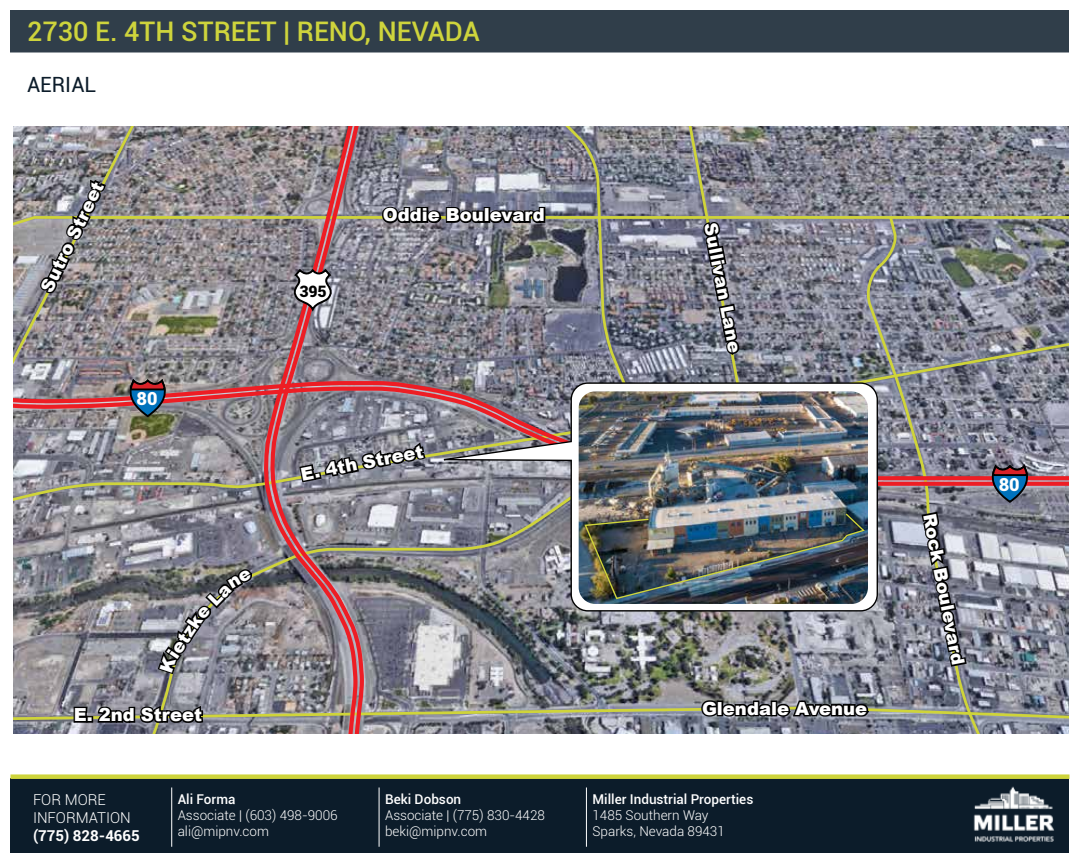
<style>
.page{position:relative;width:1080px;height:864px;background:#fff}
.page>*{position:absolute;margin:0;border:0;box-sizing:border-box;transform-origin:0 0}
.t1{font:500 27px "Roboto";color:#ced43c}
.t2{font:21px "Roboto";color:#0c1c2a}
.t3{font:900 18px "Arial";color:#fff}
.t4{font:900 18px "Roboto";color:#fff}
.t5{font:900 15.75px "Roboto";color:#000}
.t6{font:300 15px/18px "Roboto";color:#fff}
.t7{font:700 15px "Roboto";color:#fff}
.t8{font:300 13.5px/16.2px "Roboto";color:#fff}
.t9{font:500 13.5px "Roboto";color:#fff}
</style>
<div class="page">
<div style="left:10px;top:778px;width:1060px;height:76px;background:#0c1c2a"></div>
<img style="left:973px;top:786px;width:81px;height:56px">
<hr style="left:171px;top:788px;width:1px;height:59px;background:#fff">
<hr style="left:379px;top:788px;width:1px;height:59px;background:#fff">
<hr style="left:586px;top:788px;width:1px;height:59px;background:#fff">
<div style="left:10px;top:774px;width:1060px;height:5px;background:#ced43c"></div>
<div style="left:10px;top:10px;width:1060px;height:44px;background:#303e4a"></div>
<svg style="left:10px;top:52px;width:1060px;height:2px;background:#cbced1"></svg>
<img style="left:14px;top:505px;width:1054px;height:229px">
<svg style="left:134px;top:488px;width:511px;height:246px;background:#878890"></svg>
<svg style="left:862px;top:488px;width:140px;height:246px;background:#878996"></svg>
<svg style="left:365px;top:488px;width:6px;height:246px"></svg>
<svg style="left:261px;top:488px;width:104px;height:246px;background:#927e83"></svg>
<svg style="left:14px;top:418px;width:1054px;height:70px;background:#92878e"></svg>
<svg style="left:425px;top:418px;width:454px;height:194px"></svg>
<img style="left:579px;top:418px;width:289px;height:186px">
<img style="left:583px;top:512px;width:283px;height:88px">
<img style="left:14px;top:695px;width:1054px;height:31px">
<svg style="left:920px;top:509px;width:48px;height:174px;background:#696b74"></svg>
<svg style="left:298px;top:440px;width:129px;height:44px;background:#66676e"></svg>
<svg style="left:984px;top:463px;width:52px;height:41px;background:#5c607b"></svg>
<img style="left:14px;top:126px;width:1054px;height:292px">
<img style="left:156px;top:567px;width:98px;height:109px">
<h1 class="t1" style="left:27px;top:13px;width:454px">2730 E. 4TH STREET | RENO, NEVADA</h1>
<h2 class="t2" style="left:27px;top:70px;width:71px">AERIAL</h2>
<h3 class="t3" style="left:34px;top:285px;width:122px;rotate:-64deg">Sutro Street</h3>
<h3 class="t4" style="left:137px;top:386px;width:22px">80</h3>
<h3 class="t3" style="left:161px;top:649px;width:50px;rotate:-56deg">ietzk</h3>
<p class="t5" style="left:299px;top:280px;width:29px">395</p>
<h3 class="t3" style="left:383px;top:202px;width:164px">Oddie Boulevard</h3>
<h3 class="t3" style="left:299px;top:462px;width:126px;rotate:-11deg">E. 4th Street</h3>
<h3 class="t3" style="left:723px;top:221px;width:134px;rotate:79deg">Sullivan Lane</h3>
<h3 class="t3" style="left:74px;top:702px;width:130px">E. 2nd Street</h3>
<h3 class="t3" style="left:702px;top:695px;width:167px">Glendale Avenue</h3>
<p class="t6" style="left:33px;top:790px;width:99px">FOR MORE<br>INFORMATION</p>
<p class="t7" style="left:33px;top:825px;width:108px">(775) 828-4665</p>
<p class="t9" style="left:178px;top:789px;width:59px">Ali Forma</p>
<p class="t8" style="left:178px;top:806px;width:161px">Associate | (603) 498-9006 ali@mipnv.com</p>
<p class="t9" style="left:385px;top:789px;width:78px">Beki Dobson</p>
<p class="t8" style="left:385px;top:806px;width:161px">Associate | (775) 830-4428 beki@mipnv.com</p>
<p class="t9" style="left:592px;top:789px;width:162px">Miller Industrial Properties</p>
<p class="t8" style="left:592px;top:806px;width:134px">1485 Southern Way<br>Sparks, Nevada 89431</p>
<h3 class="t3" style="left:942px;top:511px;width:156px;rotate:79deg">Rock Boulevard</h3>
<h3 class="t4" style="left:999px;top:471px;width:22px">80</h3>
</div>
